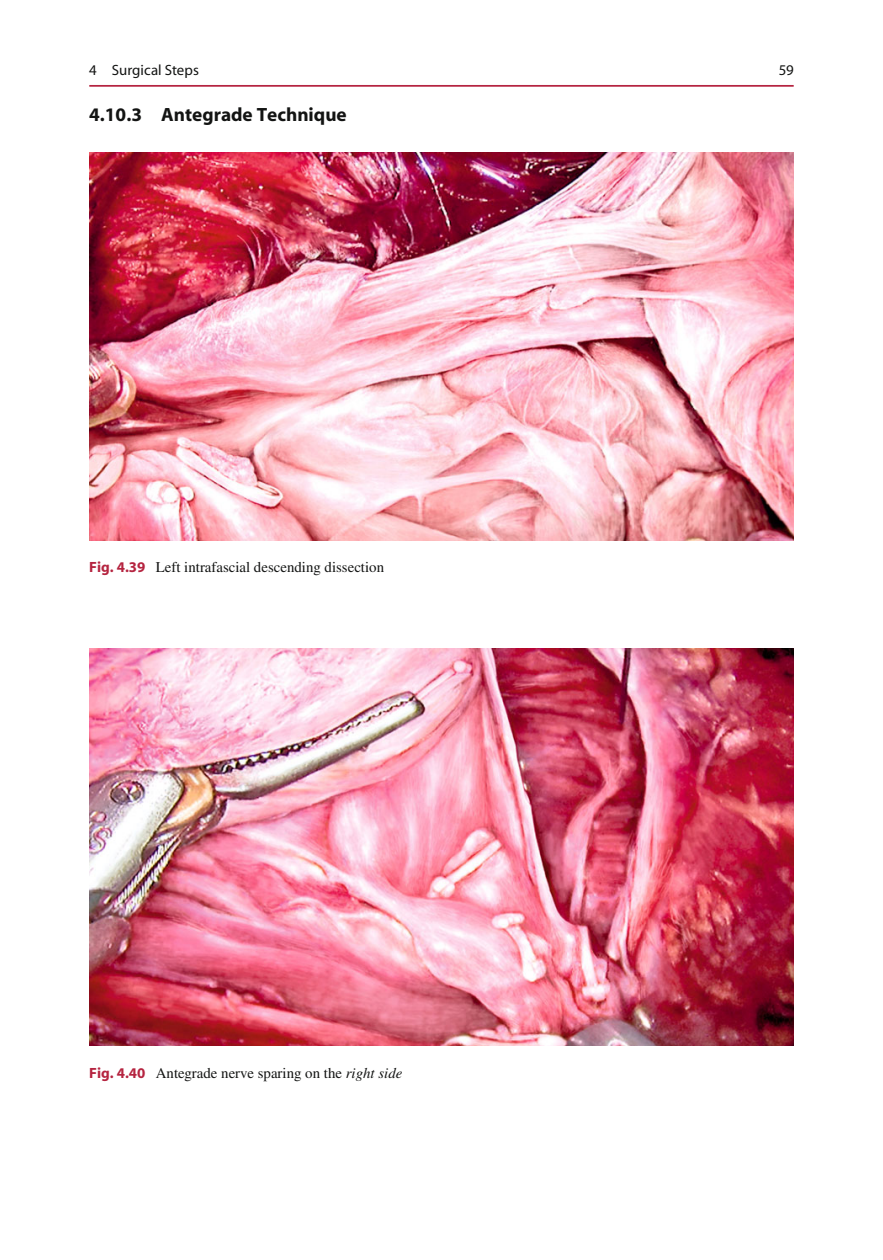
<style>
.page{position:relative;width:883px;height:1260px;background:#fff}
.page>*{position:absolute;margin:0;border:0;box-sizing:border-box;transform-origin:0 0}
.t1{font:700 19.25px "Myriad";color:#131413}
.t2{font:14.88px "Times";color:#131413}
.t3{font:14.88px "Myriad";color:#131413}
.s1{font-family:"Myriad";font-weight:700;color:#b52440}
.s2{font-style:italic}
</style>
<div class="page">
<hr style="left:89px;top:85px;width:705px;height:2px;background:#b52440">
<img style="left:89px;top:649px;width:705px;height:397px">
<img style="left:89px;top:152px;width:705px;height:388px">
<p class="t3" style="left:89px;top:64px;width:111px">4 Surgical Steps</p>
<p class="t3" style="left:779px;top:64px;width:16px">59</p>
<p class="t1" style="left:89px;top:107px;width:259px">4.10.3 Antegrade Technique</p>
<p class="t2" style="left:89px;top:562px;width:296px"><span class="s1">Fig. 4.39</span> Left intrafascial descending dissection</p>
<p class="t2" style="left:89px;top:1067px;width:315px"><span class="s1">Fig. 4.40</span> Antegrade nerve sparing on the <span class="s2">right side</span></p>
</div>
